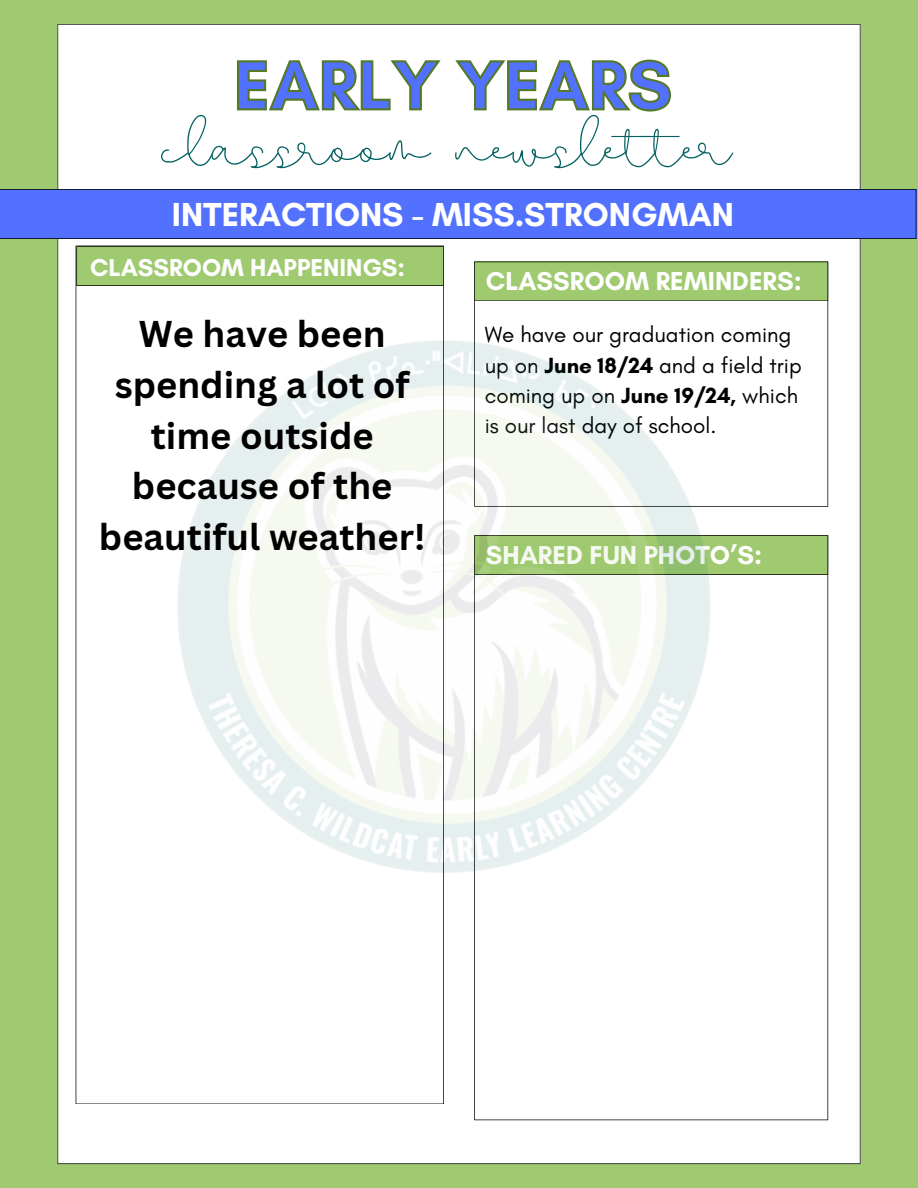
<style>
.page{position:relative;width:918px;height:1188px;background:#9fca6f}
.page>*{position:absolute;margin:0;border:0;box-sizing:border-box;transform-origin:0 0}
.t1{font:700 70.5px "Glacial Indifference";color:#5271ff}
.t2{font:56.4px "Beautiful";color:#056162}
.t3{font:700 36.3px/50.7px "Canva Sans";color:#000;text-align:center}
.t4{font:700 33.9px "Glacial Indifference";color:#fff}
.t5{font:700 26.4px "Glacial Indifference";color:#fff}
.t6{font:700 24.9px "Glacial Indifference";color:#fff}
.t7{font:22.35px/30.3px "Glacial Indifference";color:#000}
.s1{font-weight:700}
</style>
<div class="page">
<div style="left:57px;top:24px;width:804px;height:1140px;background:#fff"></div>
<div style="left:0;top:189px;width:916px;height:50px;background:#5271ff"></div>
<div style="left:76px;top:286px;width:368px;height:818px;background:#fff"></div>
<div style="left:474px;top:301px;width:354px;height:206px;background:#fff"></div>
<div style="left:474px;top:575px;width:354px;height:545px;background:#fff"></div>
<svg style="left:76px;top:246px;width:368px;height:40px"></svg>
<svg style="left:474px;top:262px;width:354px;height:39px"></svg>
<svg style="left:716px;top:535px;width:112px;height:40px"></svg>
<img style="left:168px;top:325px;width:548px;height:557px">
<svg style="left:236px;top:58px;width:436px;height:55px;background:#dee5d6"></svg>
<h1 class="t1" style="left:234px;top:42px;width:440px">EARLY YEARS</h1>
<h4 class="t2" style="left:161px;top:115px;width:572px">classroom newsletter</h4>
<h5 class="t4" style="left:172px;top:193px;width:564px">INTERACTIONS - MISS.STRONGMAN</h5>
<p class="t6" style="left:90px;top:252px;width:317px">CLASSROOM HAPPENINGS:</p>
<h5 class="t3" style="left:99px;top:308px;width:328px">We have been spending a lot of time outside because of the beautiful weather!</h5>
<p class="t5" style="left:486px;top:265px;width:317px">CLASSROOM REMINDERS:</p>
<h5 class="t7" style="left:485px;top:319px;width:319px">We have our graduation coming up on <span class="s1">June 18/24</span> and a field trip coming up on <span class="s1">June 19/24,</span> which is our last day of school.</h5>
<h2 class="t5" style="left:486px;top:539px;width:278px">SHARED FUN PHOTO’S:</h2>
</div>
